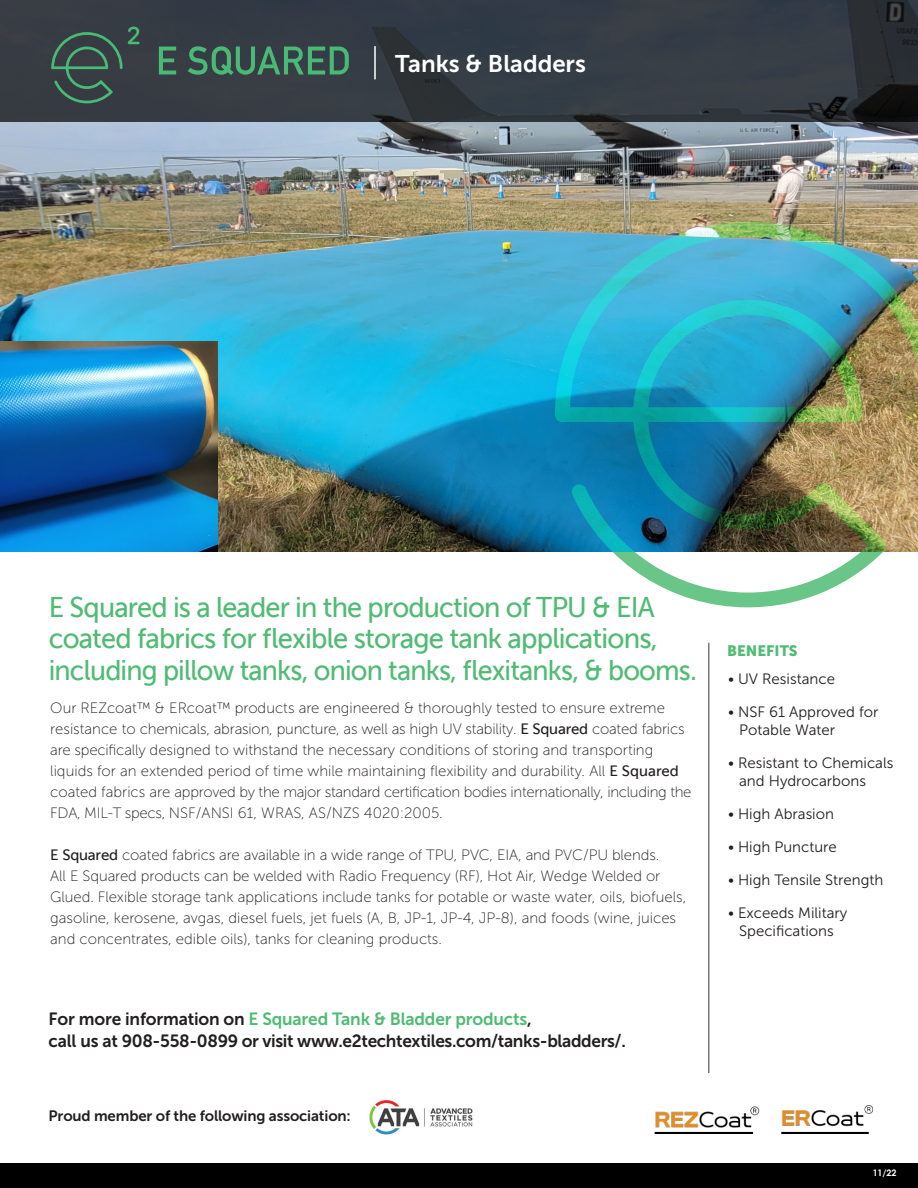
<style>
.page{position:relative;width:918px;height:1188px;background:#fff}
.page>*{position:absolute;margin:0;border:0;box-sizing:border-box;transform-origin:0 0}
.t1{font:28.5px/31.5px "Museo Sans 500";letter-spacing:-.03em;color:#50bb74;scale:.95 1}
.t2{font:24px "Museo Sans 700";color:#fff}
.t3{font:17.7px/22px "Museo Sans 700";letter-spacing:-.015em;color:#231f20}
.t4{font:15px/21px "Museo Sans 100";color:#231f20}
.t5{font:15px/18px "Museo Sans 300";color:#231f20}
.t6{font:15px "Museo Sans 700";letter-spacing:-.01em;color:#231f20}
.t7{font:15px "Museo Sans 900";color:#50bb74}
.t8{font:700 9px "Century Gothic";color:#fff}
.s1{font-family:"Museo Sans 500"}
.s2{color:#50bb74}
</style>
<div class="page">
<img style="left:0;top:122px;width:918px;height:430px">
<div style="left:0;top:1164px;width:918px;height:24px;background:#000"></div>
<img style="left:555px;top:222px;width:363px;height:200px">
<img style="left:633px;top:300px;width:229px;height:182px">
<svg style="left:555px;top:407px;width:307px;height:15px;background:#28a893"></svg>
<img style="left:571px;top:482px;width:316px;height:125px">
<img style="left:0;top:342px;width:218px;height:210px">
<hr style="left:708px;top:643px;width:2px;height:430px;background:#76787b">
<svg style="left:0;top:0;width:918px;height:122px;background:#323941"></svg>
<hr style="left:374px;top:46px;width:2px;height:33px;background:#fff">
<svg style="left:51px;top:27px;width:89px;height:76px;background:#394f4a"></svg>
<svg style="left:159px;top:47px;width:17px;height:27px"></svg>
<svg style="left:188px;top:46px;width:161px;height:29px;background:#3d6f58"></svg>
<img style="left:369px;top:1100px;width:104px;height:35px">
<img style="left:654px;top:1106px;width:106px;height:28px">
<img style="left:781px;top:1105px;width:93px;height:29px">
<h2 class="t2" style="left:395px;top:51px;width:192px">Tanks &amp; Bladders</h2>
<h1 class="t1" style="left:49px;top:591px;width:684px">E Squared is a leader in the production of TPU &amp; EIA coated fabrics for flexible storage tank applications, including pillow tanks, onion tanks, flexitanks, &amp; booms.</h1>
<p class="t4" style="left:50px;top:697px;width:643px">Our REZcoat™ &amp; ERcoat™ products are engineered &amp; thoroughly tested to ensure extreme resistance to chemicals, abrasion, puncture, as well as high UV stability. <span class="s1">E Squared</span> coated fabrics are specifically designed to withstand the necessary conditions of storing and transporting liquids for an extended period of time while maintaining flexibility and durability. All <span class="s1">E Squared </span>coated fabrics are approved by the major standard certification bodies internationally, including the FDA, MIL-T specs, NSF/ANSI 61, WRAS, AS/NZS 4020:2005.</p>
<p class="t4" style="left:50px;top:844px;width:638px"><span class="s1">E Squared</span> coated fabrics are available in a wide range of TPU, PVC, EIA, and PVC/PU blends.<br>All E Squared products can be welded with Radio Frequency (RF), Hot Air, Wedge Welded or Glued. Flexible storage tank applications include tanks for potable or waste water, oils, biofuels, gasoline, kerosene, avgas, diesel fuels, jet fuels (A, B, JP-1, JP-4, JP-8), and foods (wine, juices and concentrates, edible oils), tanks for cleaning products.</p>
<p class="t3" style="left:49px;top:1008px;width:579px">For more information on <span class="s2">E Squared Tank &amp; Bladder products</span>,<br>call us at 908-558-0899 or visit www.e2techtextiles.com/tanks-bladders/.</p>
<p class="t6" style="left:49px;top:1107px;width:304px">Proud member of the following association:</p>
<p class="t7" style="left:727px;top:642px;width:72px">BENEFITS</p>
<p class="t5" style="left:728px;top:670px;width:108px">• UV Resistance</p>
<p class="t5" style="left:739px;top:703px;width:141px;text-indent:-11px">• NSF 61 Approved for<br>Potable Water</p>
<p class="t5" style="left:739px;top:754px;width:156px;text-indent:-11px">• Resistant to Chemicals and Hydrocarbons</p>
<p class="t5" style="left:728px;top:805px;width:108px">• High Abrasion</p>
<p class="t5" style="left:728px;top:838px;width:110px">• High Puncture</p>
<p class="t5" style="left:728px;top:871px;width:157px">• High Tensile Strength</p>
<p class="t5" style="left:728px;top:904px;width:121px;text-align:center">• Exceeds Military<br>Specifications</p>
<p class="t8" style="left:873px;top:1167px;width:25px">11/22</p>
</div>
